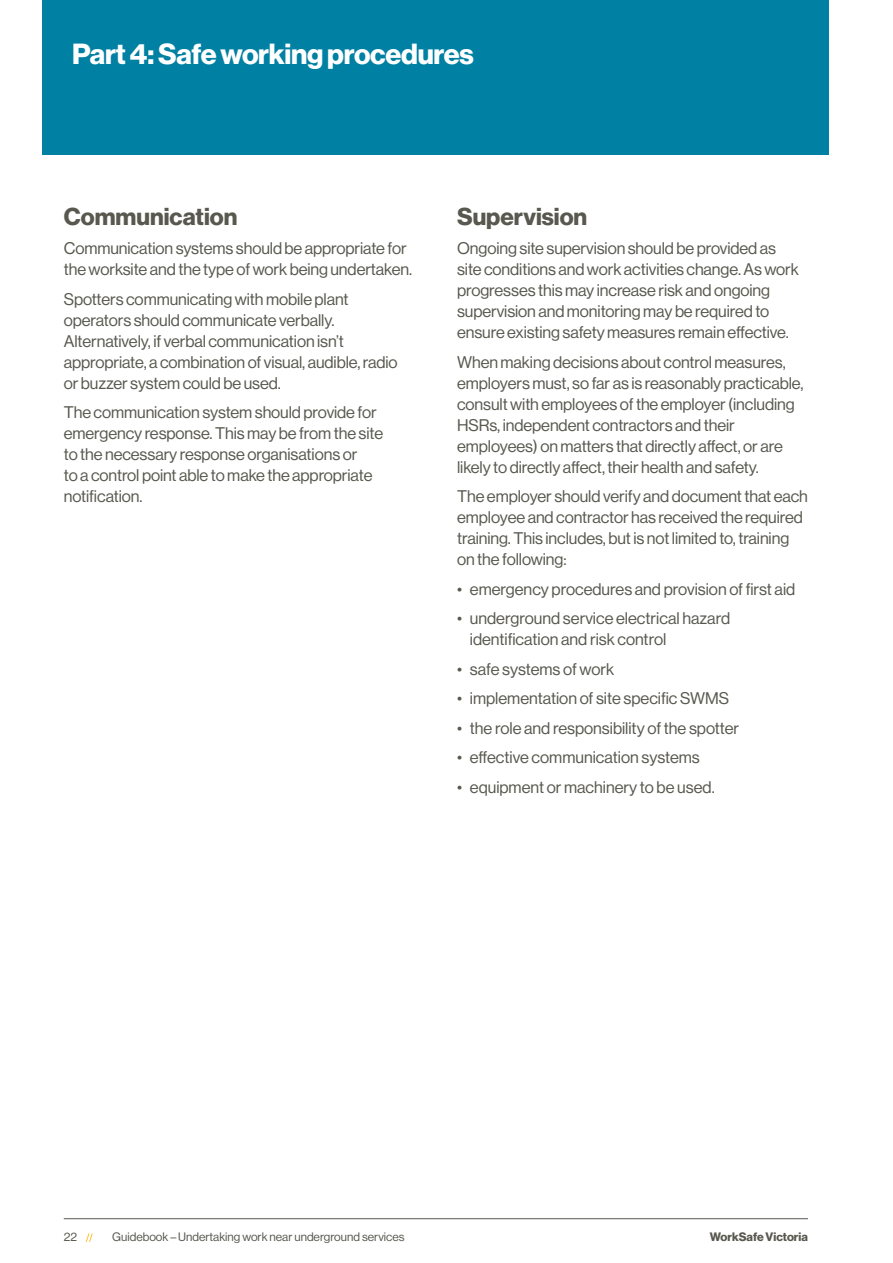
<style>
.page{position:relative;width:893px;height:1263px;background:#fff}
.page>*{position:absolute;margin:0;border:0;box-sizing:border-box;transform-origin:0 0}
.t1{font:28.5px "N Haas Grotesk DS Std 75 Bd";letter-spacing:-.01em;color:#fff}
.t2{font:24px "N Haas Grotesk DS Std 75 Bd";color:#58584f}
.t3{font:16.5px/21px "N Haas Grotesk DS Std 55 Rg";letter-spacing:-.005em;color:#58584f}
.t4{font:12px "N Haas Grotesk DS Std 55 Rg";color:#58584f}
.t5{font:12px "N Haas Grotesk DS Std 75 Bd";color:#58584f}
</style>
<div class="page">
<hr style="left:64px;top:1218px;width:744px;height:1px;background:#58584f">
<svg style="left:86px;top:1233px;width:7px;height:9px"></svg>
<div style="left:43px;top:0;width:786px;height:155px;background:#0080a2"></div>
<h1 class="t1" style="left:72px;top:38px;width:403px">Part 4: Safe working procedures</h1>
<h2 class="t2" style="left:64px;top:202px;width:175px">Communication</h2>
<p class="t3" style="left:64px;top:238px;width:350px">Communication systems should be appropriate for the worksite and the type of work being undertaken.</p>
<p class="t3" style="left:64px;top:289px;width:335px">Spotters communicating with mobile plant operators should communicate verbally.<br>Alternatively, if verbal communication isn’t appropriate, a combination of visual, audible, radio or buzzer system could be used.</p>
<p class="t3" style="left:64px;top:402px;width:321px">The communication system should provide for emergency response. This may be from the site to the necessary response organisations or<br>to a control point able to make the appropriate notification.</p>
<h2 class="t2" style="left:457px;top:202px;width:132px">Supervision</h2>
<p class="t3" style="left:457px;top:238px;width:343px">Ongoing site supervision should be provided as site conditions and work activities change. As work progresses this may increase risk and ongoing supervision and monitoring may be required to ensure existing safety measures remain effective.</p>
<p class="t3" style="left:457px;top:352px;width:348px">When making decisions about control measures, employers must, so far as is reasonably practicable, consult with employees of the employer (including HSRs, independent contractors and their employees) on matters that directly affect, or are likely to directly affect, their health and safety.</p>
<p class="t3" style="left:457px;top:486px;width:352px">The employer should verify and document that each employee and contractor has received the required training. This includes, but is not limited to, training on the following:</p>
<p class="t3" style="left:457px;top:579px;width:340px">• emergency procedures and provision of first aid</p>
<p class="t3" style="left:470px;top:608px;width:262px;text-indent:-13px">• underground service electrical hazard identification and risk control</p>
<p class="t3" style="left:457px;top:659px;width:159px">• safe systems of work</p>
<p class="t3" style="left:457px;top:688px;width:274px">• implementation of site specific SWMS</p>
<p class="t3" style="left:457px;top:718px;width:284px">• the role and responsibility of the spotter</p>
<p class="t3" style="left:457px;top:747px;width:244px">• effective communication systems</p>
<p class="t3" style="left:457px;top:777px;width:259px">• equipment or machinery to be used.</p>
<p class="t4" style="left:64px;top:1230px;width:15px">22</p>
<p class="t4" style="left:112px;top:1230px;width:294px">Guidebook – Undertaking work near underground services</p>
<p class="t5" style="left:710px;top:1230px;width:100px">WorkSafe Victoria</p>
</div>
